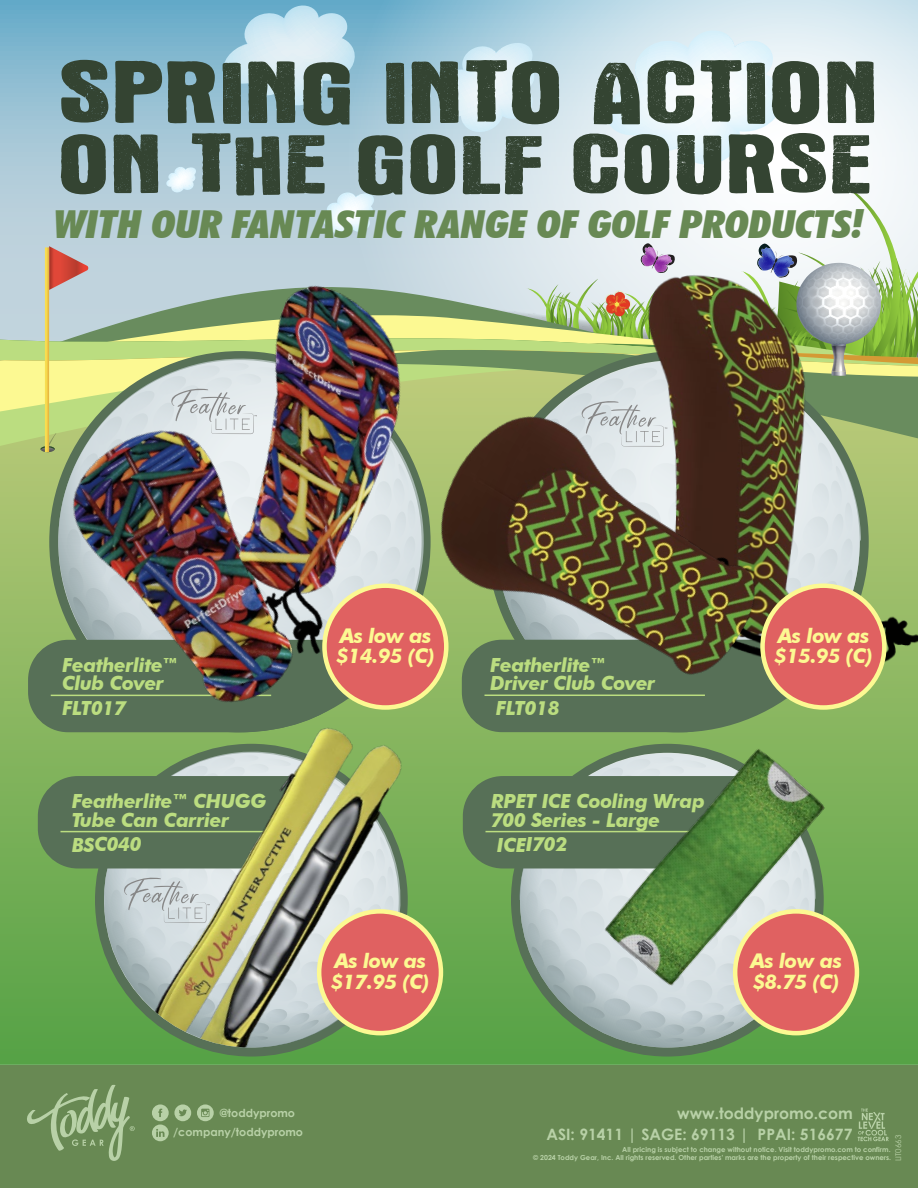
<style>
.page{position:relative;width:918px;height:1188px;background:#688953}
.page>*{position:absolute;margin:0;border:0;box-sizing:border-box;transform-origin:0 0}
.t1{font:91.8px "Victor";color:#344432;scale:1.37 1}
.t2{font:87.3px "Victor";color:#344432;scale:1.37 1}
.t3{font:italic 900 condensed 38.55px "Futura BT";color:#688954;scale:1.09 1}
.t4{font:italic 700 20.25px/20.2px "Futura BT";letter-spacing:-.02em;color:#fcf992}
.t5{font:italic 700 19.5px/18.6px "Futura BT";letter-spacing:-.02em;color:#bbdd80}
.t6{font:700 15.6px/21.5px "Century Gothic";color:#b8d1a7;text-align:right}
.t7{font:700 11.1px/19px "Century Gothic";color:#b8d1a7}
.t8{font:7.95px "Century Gothic";color:#b8d1a7}
.t9{font:700 6.9px "Century Gothic";color:#b8d1a7}
</style>
<div class="page">
<svg style="left:858px;top:1109px;width:31px;height:32px"></svg>
<svg style="left:27px;top:1085px;width:108px;height:76px"></svg>
<svg style="left:152px;top:1104px;width:39px;height:37px"></svg>
<svg style="left:197px;top:1104px;width:17px;height:17px"></svg>
<svg style="left:0;top:732px;width:918px;height:333px;background:#65a74e"></svg>
<img style="left:94px;top:851px;width:340px;height:197px">
<div style="left:319px;top:911px;width:122px;height:122px;background:#e06161;border-radius:50%"></div>
<svg style="left:519px;top:1032px;width:297px;height:16px;background:#62995b"></svg>
<svg style="left:463px;top:794px;width:346px;height:248px;background:#7a9f76"></svg>
<hr style="left:486px;top:831px;width:220px;height:1px;background:#bbdd80">
<img style="left:577px;top:732px;width:276px;height:278px">
<div style="left:735px;top:911px;width:122px;height:122px;background:#e06161;border-radius:50%"></div>
<div style="left:733px;top:909px;width:126px;height:126px;border:4px solid #fcf992;border-radius:50%"></div>
<img style="left:0;top:732px;width:466px;height:119px">
<img style="left:362px;top:732px;width:467px;height:62px">
<img style="left:0;top:6px;width:918px;height:726px">
<svg style="left:38px;top:755px;width:356px;height:285px;background:#949e79"></svg>
<h1 class="t1" style="left:58px;top:47px;width:601px">SPRING INTO ACTION</h1>
<h2 class="t2" style="left:58px;top:120px;width:597px">ON THE GOLF COURSE</h2>
<h3 class="t3" style="left:54px;top:201px;width:745px">WITH OUR FANTASTIC RANGE OF GOLF PRODUCTS!</h3>
<h3 class="t5" style="left:62px;top:655px;width:118px">Featherlite™<br>Club Cover</h3>
<h3 class="t4" style="left:336px;top:625px;width:100px">As low as $14.95 (C)</h3>
<h3 class="t4" style="left:774px;top:625px;width:100px">As low as $15.95 (C)</h3>
<h3 class="t5" style="left:490px;top:655px;width:167px">Featherlite™<br>Driver Club Cover</h3>
<h3 class="t5" style="left:62px;top:699px;width:65px">FLT017</h3>
<h3 class="t5" style="left:496px;top:699px;width:65px">FLT018</h3>
<h3 class="t5" style="left:72px;top:792px;width:196px">Featherlite™ CHUGG<br>Tube Can Carrier</h3>
<h3 class="t5" style="left:491px;top:792px;width:216px">RPET ICE Cooling Wrap<br>700 Series - Large</h3>
<h3 class="t5" style="left:72px;top:835px;width:71px">BSC040</h3>
<h3 class="t5" style="left:497px;top:835px;width:72px">ICEI702</h3>
<h3 class="t4" style="left:331px;top:951px;width:100px">As low as $17.95 (C)</h3>
<h3 class="t4" style="left:750px;top:951px;width:93px">As low as $8.75 (C)</h3>
<h3 class="t7" style="left:173px;top:1103px;width:131px;text-indent:46px">@toddypromo /company/toddypromo</h3>
<h3 class="t6" style="left:546px;top:1102px;width:308px">www.toddypromo.com<br>ASI: 91411 | SAGE: 69113 | PPAI: 516677</h3>
<p class="t9" style="left:622px;top:1144px;width:270px">All pricing is subject to change without notice. Visit toddypromo.com to confirm.</p>
<p class="t8" style="left:894px;top:1161px;width:28px;rotate:-90deg">LIT0663</p>
<p class="t9" style="left:533px;top:1153px;width:359px">© 2024 Toddy Gear, Inc. All rights reserved. Other parties' marks are the property of their respective owners.</p>
</div>
